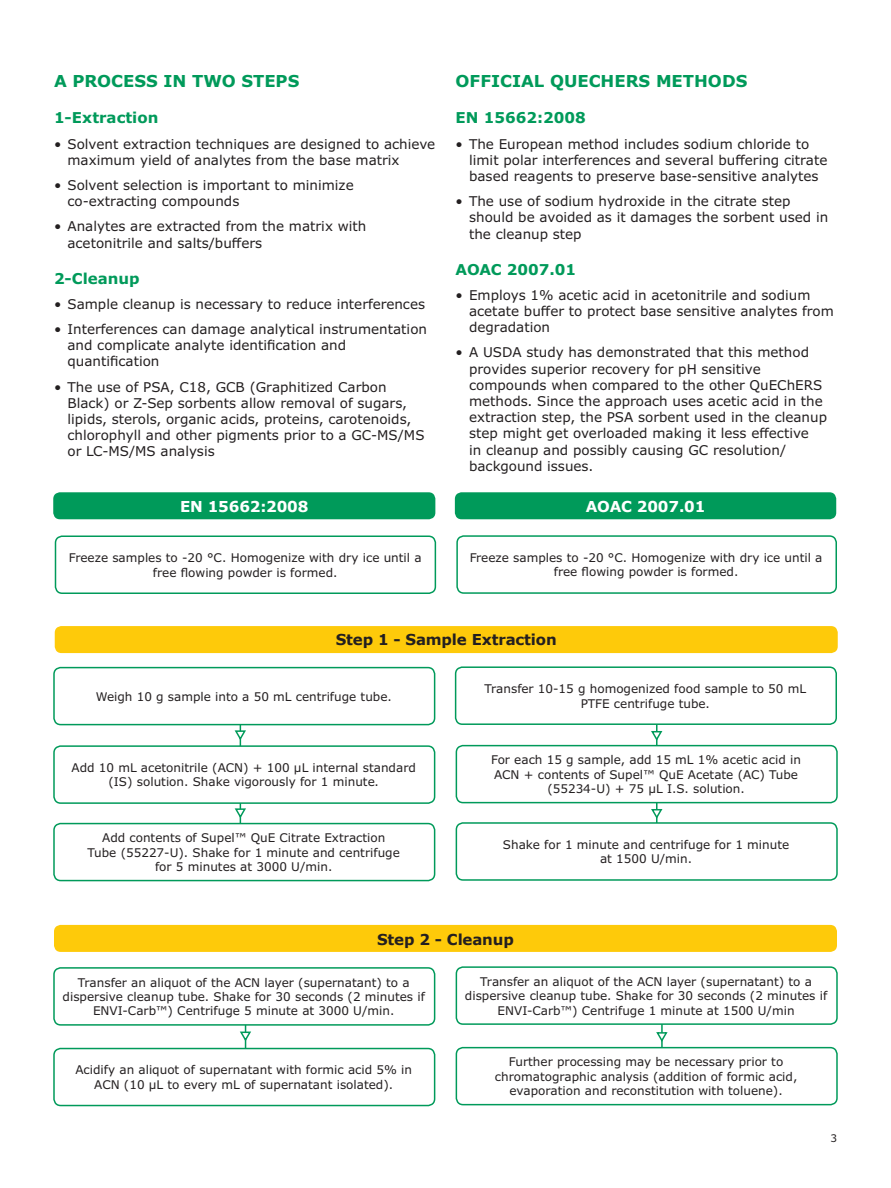
<style>
.page{position:relative;width:891px;height:1188px;background:#fff}
.page>*{position:absolute;margin:0;border:0;box-sizing:border-box;transform-origin:0 0}
.Section_Head_11_13{font:700 16.5px "Verdana Pro";color:#009a5a}
.Body_Head_10_12{font:700 15px "Verdana Pro";color:#009a5a}
.Workflow-H2{font:700 15px "Verdana";letter-spacing:-.01em;color:#231f20}
.Workflow_-H1{font:700 15px "Verdana";letter-spacing:-.01em;color:#fff}
.t1{font:13.5px/16.2px "Verdana Pro";color:#231f20}
.Workflow-Text{font:12px/14.4px "Verdana Pro";color:#231f20;text-align:center}
.t2{font:10.5px "Verdana Pro";color:#231f20}
</style>
<div class="page">
<hr style="left:245px;top:1012px;width:1px;height:72px;background:#009a5a">
<hr style="left:661px;top:1013px;width:2px;height:67px;background:#009a5a">
<svg style="left:240px;top:1031px;width:11px;height:11px"></svg>
<svg style="left:656px;top:1031px;width:12px;height:12px"></svg>
<hr style="left:240px;top:711px;width:1px;height:140px;background:#009a5a">
<hr style="left:656px;top:712px;width:2px;height:140px;background:#009a5a">
<svg style="left:234px;top:730px;width:12px;height:11px"></svg>
<svg style="left:651px;top:730px;width:12px;height:11px"></svg>
<svg style="left:234px;top:808px;width:12px;height:11px"></svg>
<svg style="left:651px;top:808px;width:12px;height:11px"></svg>
<div style="left:53px;top:492px;width:382px;height:27px;background:#009a5a;border-radius:7px"></div>
<div style="left:55px;top:626px;width:783px;height:27px;background:#feca0a;border-radius:7px"></div>
<div style="left:54px;top:925px;width:783px;height:27px;background:#feca0a;border-radius:7px"></div>
<div style="left:55px;top:536px;width:381px;height:58px;border:2px solid #009a5a;border-radius:7px"></div>
<div style="left:54px;top:668px;width:381px;height:57px;background:#fff;border-radius:7px"></div>
<div style="left:53px;top:667px;width:382px;height:58px;border:2px solid #009a5a;border-radius:7px"></div>
<div style="left:54px;top:746px;width:381px;height:57px;background:#fff;border-radius:7px"></div>
<div style="left:53px;top:745px;width:382px;height:59px;border:2px solid #009a5a;border-radius:7px"></div>
<div style="left:54px;top:824px;width:381px;height:57px;background:#fff;border-radius:7px"></div>
<div style="left:53px;top:823px;width:382px;height:58px;border:2px solid #009a5a;border-radius:7px"></div>
<div style="left:54px;top:968px;width:381px;height:57px;background:#fff;border-radius:7px"></div>
<div style="left:53px;top:967px;width:382px;height:59px;border:2px solid #009a5a;border-radius:7px"></div>
<div style="left:54px;top:1049px;width:381px;height:57px;background:#fff;border-radius:7px"></div>
<div style="left:53px;top:1048px;width:382px;height:58px;border:2px solid #009a5a;border-radius:7px"></div>
<div style="left:455px;top:492px;width:381px;height:27px;background:#009a5a;border-radius:7px"></div>
<div style="left:456px;top:535px;width:381px;height:59px;border:2px solid #009a5a;border-radius:7px"></div>
<div style="left:456px;top:667px;width:380px;height:57px;background:#fff;border-radius:7px"></div>
<div style="left:455px;top:666px;width:382px;height:59px;border:2px solid #009a5a;border-radius:7px"></div>
<div style="left:456px;top:746px;width:381px;height:57px;background:#fff;border-radius:7px"></div>
<div style="left:456px;top:745px;width:382px;height:58px;border:2px solid #009a5a;border-radius:7px"></div>
<div style="left:456px;top:823px;width:381px;height:57px;background:#fff;border-radius:7px"></div>
<div style="left:456px;top:822px;width:382px;height:59px;border:2px solid #009a5a;border-radius:7px"></div>
<div style="left:456px;top:967px;width:381px;height:57px;background:#fff;border-radius:7px"></div>
<div style="left:456px;top:966px;width:382px;height:59px;border:2px solid #009a5a;border-radius:7px"></div>
<div style="left:456px;top:1048px;width:381px;height:57px;background:#fff;border-radius:7px"></div>
<div style="left:456px;top:1047px;width:382px;height:58px;border:2px solid #009a5a;border-radius:7px"></div>
<p class="Section_Head_11_13" style="left:54px;top:71px;width:247px">A PROCESS IN TWO STEPS</p>
<p class="Body_Head_10_12" style="left:54px;top:108px;width:106px">1-Extraction</p>
<p class="t1" style="left:68px;top:136px;width:369px;text-indent:-14px">• Solvent extraction techniques are designed to achieve maximum yield of analytes from the base matrix</p>
<p class="t1" style="left:68px;top:177px;width:288px;text-indent:-14px">• Solvent selection is important to minimize co-extracting compounds</p>
<p class="t1" style="left:68px;top:219px;width:300px;text-indent:-14px">• Analytes are extracted from the matrix with acetonitrile and salts/buffers</p>
<p class="Body_Head_10_12" style="left:54px;top:268px;width:87px">2-Cleanup</p>
<p class="t1" style="left:54px;top:296px;width:373px">• Sample cleanup is necessary to reduce interferences</p>
<p class="t1" style="left:68px;top:321px;width:361px;text-indent:-14px">• Interferences can damage analytical instrumentation and complicate analyte identification and quantification</p>
<p class="t1" style="left:68px;top:379px;width:359px;text-indent:-14px">• The use of PSA, C18, GCB (Graphitized Carbon Black) or Z-Sep sorbents allow removal of sugars, lipids, sterols, organic acids, proteins, carotenoids, chlorophyll and other pigments prior to a GC-MS/MS or LC-MS/MS analysis</p>
<p class="Section_Head_11_13" style="left:456px;top:71px;width:293px">OFFICIAL QUECHERS METHODS</p>
<p class="Body_Head_10_12" style="left:456px;top:108px;width:132px">EN 15662:2008</p>
<p class="t1" style="left:469px;top:136px;width:360px;text-indent:-14px">• The European method includes sodium chloride to limit polar interferences and several buffering citrate based reagents to preserve base-sensitive analytes</p>
<p class="t1" style="left:469px;top:193px;width:361px;text-indent:-14px">• The use of sodium hydroxide in the citrate step should be avoided as it damages the sorbent used in the cleanup step</p>
<p class="Body_Head_10_12" style="left:456px;top:259px;width:122px">AOAC 2007.01</p>
<p class="t1" style="left:469px;top:287px;width:366px;text-indent:-14px">• Employs 1% acetic acid in acetonitrile and sodium acetate buffer to protect base sensitive analytes from degradation</p>
<p class="t1" style="left:469px;top:345px;width:359px;text-indent:-14px">• A USDA study has demonstrated that this method provides superior recovery for pH sensitive compounds when compared to the other QuEChERS methods. Since the approach uses acetic acid in the extraction step, the PSA sorbent used in the cleanup step might get overloaded making it less effective<br>in cleanup and possibly causing GC resolution/ backgound issues.</p>
<p class="Workflow_-H1" style="left:180px;top:496px;width:130px">EN 15662:2008</p>
<p class="Workflow_-H1" style="left:586px;top:496px;width:121px">AOAC 2007.01</p>
<p class="Workflow-Text" style="left:69px;top:551px;width:354px">Freeze samples to -20 °C. Homogenize with dry ice until a free flowing powder is formed.</p>
<p class="Workflow-Text" style="left:470px;top:551px;width:354px">Freeze samples to -20 °C. Homogenize with dry ice until a free flowing powder is formed.</p>
<p class="Workflow-H2" style="left:336px;top:630px;width:223px">Step 1 - Sample Extraction</p>
<p class="Workflow-Text" style="left:96px;top:689px;width:298px">Weigh 10 g sample into a 50 mL centrifuge tube.</p>
<p class="Workflow-Text" style="left:72px;top:761px;width:346px">Add 10 mL acetonitrile (ACN) + 100 µL internal standard (IS) solution. Shake vigorously for 1 minute.</p>
<p class="Workflow-Text" style="left:88px;top:831px;width:314px">Add contents of Supel™ QuE Citrate Extraction<br>Tube (55227-U). Shake for 1 minute and centrifuge for 5 minutes at 3000 U/min.</p>
<p class="Workflow-Text" style="left:485px;top:682px;width:323px">Transfer 10-15 g homogenized food sample to 50 mL<br>PTFE centrifuge tube.</p>
<p class="Workflow-Text" style="left:491px;top:753px;width:311px">For each 15 g sample, add 15 mL 1% acetic acid in<br>ACN + contents of Supel™ QuE Acetate (AC) Tube (55234-U) + 75 µL I.S. solution.</p>
<p class="Workflow-Text" style="left:503px;top:837px;width:288px">Shake for 1 minute and centrifuge for 1 minute at 1500 U/min.</p>
<p class="Workflow-H2" style="left:377px;top:929px;width:138px">Step 2 - Cleanup</p>
<p class="Workflow-Text" style="left:63px;top:975px;width:364px">Transfer an aliquot of the ACN layer (supernatant) to a dispersive cleanup tube. Shake for 30 seconds (2 minutes if<br>ENVI-Carb™) Centrifuge 5 minute at 3000 U/min.</p>
<p class="Workflow-Text" style="left:75px;top:1063px;width:338px">Acidify an aliquot of supernatant with formic acid 5% in<br>ACN (10 µL to every mL of supernatant isolated).</p>
<p class="Workflow-Text" style="left:465px;top:974px;width:364px">Transfer an aliquot of the ACN layer (supernatant) to a dispersive cleanup tube. Shake for 30 seconds (2 minutes if<br>ENVI-Carb™) Centrifuge 1 minute at 1500 U/min</p>
<p class="Workflow-Text" style="left:495px;top:1055px;width:304px">Further processing may be necessary prior to chromatographic analysis (addition of formic acid, evaporation and reconstitution with toluene).</p>
<p class="t2" style="left:831px;top:1131px;width:8px">3</p>
</div>
